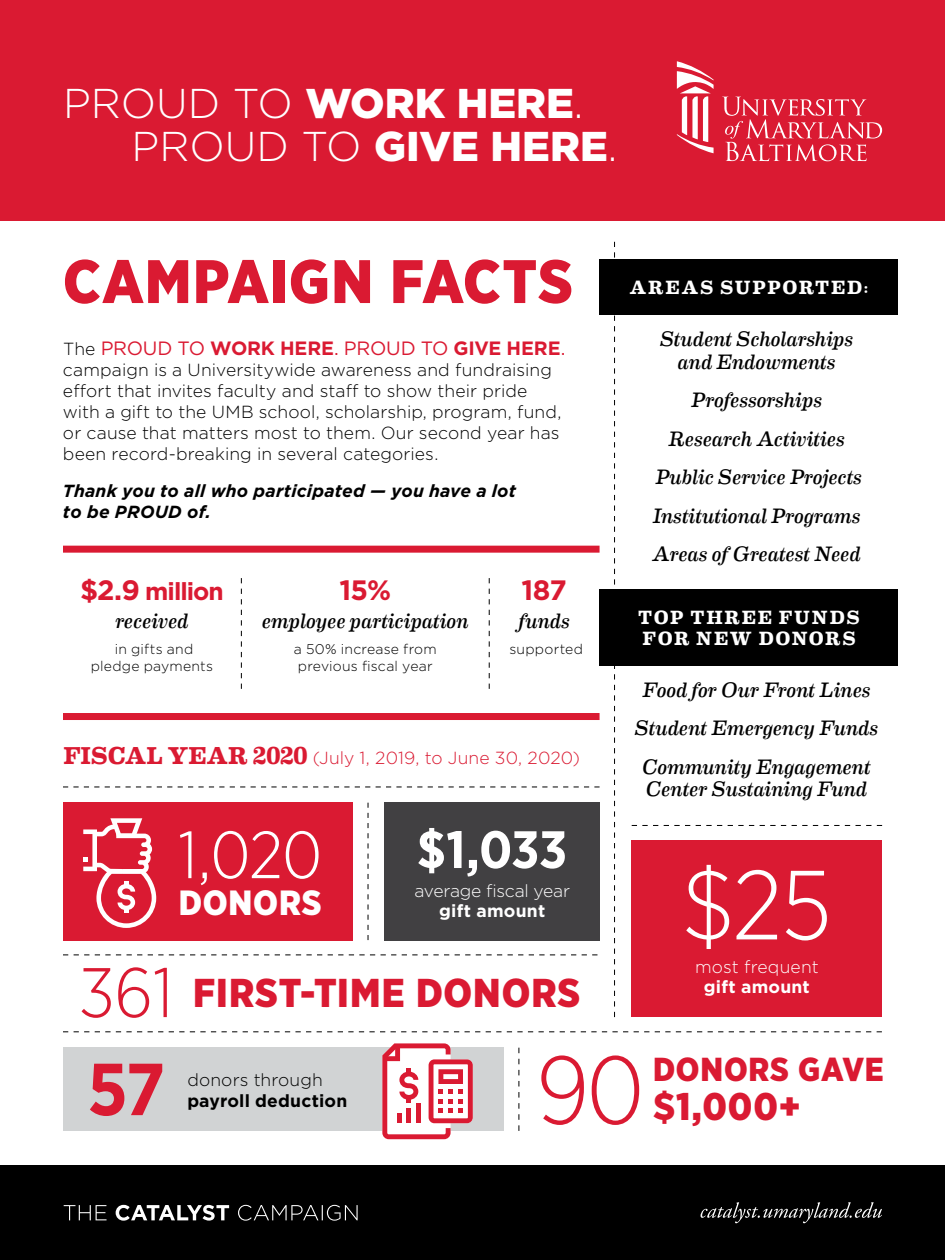
<style>
.page{position:relative;width:945px;height:1260px;background:#fff}
.page>*{position:absolute;margin:0;border:0;box-sizing:border-box;transform-origin:0 0}
.t1{font:300 98px "Gotham Narrow";color:#fff}
.t2{font:300 96.25px "Gotham Narrow";color:#da1a32}
.t3{font:700 73.5px "Gotham Narrow";color:#da1a32}
.t4{font:300 70px "Gotham Narrow";color:#da1a32}
.t5{font:300 66.5px "Gotham Narrow";color:#fff}
.t6{font:900 61.25px "Gotham Narrow";letter-spacing:.02em;color:#da1a32}
.t7{font:700 52.5px "Gotham Narrow";color:#fff}
.t8{font:300 41.65px/43.8px "Gotham";color:#fff}
.t9{font:900 40.25px "Gotham Narrow";letter-spacing:.025em;color:#da1a32}
.t10{font:900 38.5px "Gotham Narrow";color:#da1a32}
.t11{font:900 35px "Gotham Narrow";letter-spacing:.025em;color:#fff}
.t12{font:900 33.25px "Gotham Narrow";letter-spacing:.025em;color:#da1a32}
.t13{font:700 28px "Gotham";color:#da1a32}
.t14{font:700 24.5px "Gotham";letter-spacing:-.04em;color:#da1a32}
.t15{font:italic 21px/22.8px "Eames Century Modern";color:#000;text-align:center}
.t16{font:700 19.25px/21px "Eames Century Modern";letter-spacing:.09em;color:#fff}
.t17{font:19.25px "Gotham";letter-spacing:-.015em;color:#da1a32}
.t18{font:300 17.5px/21px "Gotham";letter-spacing:.005em;color:#000}
.t19{font:italic 700 17.5px/21px "Gotham";letter-spacing:.01em;color:#000}
.t20{font:300 17.5px "Gotham";letter-spacing:.005em;color:#da1a32}
.t21{font:300 17.5px/19.2px "Gotham";letter-spacing:-.01em;color:#fff;text-align:center}
.t22{font:300 17.5px/19.2px "Gotham";letter-spacing:.01em;color:#fff;text-align:center}
.t23{font:700 17.5px "Gotham";letter-spacing:.01em;color:#000}
.t24{font:300 14px/17.5px "Gotham";letter-spacing:.015em;color:#000;text-align:center}
.s1{font-weight:900}
.s2{font-weight:300;font-size:17.5px;color:#000}
.s3{font-weight:700}
.s4{font-size:28px}
.s5{font-family:"Eames Century Modern";font-weight:700;font-size:24.5px}
</style>
<div class="page">
<div style="left:632px;top:840px;width:250px;height:177px;background:#da1a32"></div>
<div style="left:0;top:0;width:945px;height:220px;background:#da1a32"></div>
<svg style="left:677px;top:61px;width:37px;height:92px"></svg>
<svg style="left:723px;top:97px;width:159px;height:64px"></svg>
<div style="left:63px;top:546px;width:537px;height:7px;background:#da1a32"></div>
<svg style="left:241px;top:578px;width:1px;height:111px"></svg>
<svg style="left:489px;top:578px;width:1px;height:111px"></svg>
<div style="left:63px;top:713px;width:537px;height:7px;background:#da1a32"></div>
<svg style="left:63px;top:787px;width:537px;height:1px"></svg>
<div style="left:63px;top:802px;width:289px;height:138px;background:#da1a32"></div>
<svg style="left:83px;top:818px;width:73px;height:110px"></svg>
<svg style="left:368px;top:803px;width:1px;height:137px"></svg>
<div style="left:384px;top:802px;width:216px;height:138px;background:#414042"></div>
<svg style="left:63px;top:954px;width:535px;height:1px"></svg>
<svg style="left:63px;top:1031px;width:819px;height:1px"></svg>
<div style="left:63px;top:1048px;width:440px;height:83px;background:#d1d3d4"></div>
<svg style="left:382px;top:1043px;width:91px;height:96px;background:#eea8b1"></svg>
<svg style="left:518px;top:1048px;width:1px;height:83px"></svg>
<svg style="left:614px;top:242px;width:1px;height:775px"></svg>
<div style="left:599px;top:259px;width:299px;height:56px;background:#000"></div>
<div style="left:599px;top:589px;width:299px;height:76px;background:#000"></div>
<svg style="left:632px;top:825px;width:250px;height:1px"></svg>
<div style="left:0;top:1166px;width:945px;height:94px;background:#000"></div>
<svg style="left:64px;top:1205px;width:294px;height:16px"></svg>
<svg style="left:701px;top:1202px;width:181px;height:21px"></svg>
<h1 class="t8" style="left:132px;top:80px;width:487px;text-indent:-69px">PROUD TO <span class="s1">WORK HERE</span>.<br>PROUD TO <span class="s1">GIVE HERE</span>.</h1>
<h1 class="t6" style="left:63px;top:241px;width:511px">CAMPAIGN FACTS</h1>
<p class="t17" style="left:63px;top:336px;width:504px"><span class="s2">The</span> PROUD TO <span class="s3">WORK HERE</span>. PROUD TO <span class="s3">GIVE HERE</span>.</p>
<p class="t18" style="left:63px;top:359px;width:500px">campaign is a Universitywide awareness and fundraising effort that invites faculty and staff to show their pride with a gift to the UMB school, scholarship, program, fund, or cause that matters most to them. Our second year has been record-breaking in several categories.</p>
<p class="t19" style="left:63px;top:480px;width:455px">Thank you to all who participated — you have a lot to be PROUD of.</p>
<p class="t14" style="left:80px;top:576px;width:145px"><span class="s4">$2.9</span> million</p>
<p class="t15" style="left:115px;top:608px;width:75px">received</p>
<p class="t24" style="left:91px;top:640px;width:124px">in gifts and pledge payments</p>
<p class="t13" style="left:339px;top:572px;width:53px">15%</p>
<p class="t15" style="left:262px;top:608px;width:208px">employee participation</p>
<p class="t24" style="left:294px;top:640px;width:144px;text-align:left">a 50% increase from previous fiscal year</p>
<p class="t13" style="left:522px;top:572px;width:47px">187</p>
<p class="t15" style="left:518px;top:608px;width:53px">funds</p>
<p class="t24" style="left:510px;top:640px;width:75px">supported</p>
<p class="t20" style="left:63px;top:746px;width:518px"><span class="s5">FISCAL YEAR 2020</span> (July 1, 2019, to June 30, 2020)</p>
<p class="t5" style="left:178px;top:814px;width:146px">1,020</p>
<p class="t11" style="left:179px;top:879px;width:144px">DONORS</p>
<p class="t7" style="left:417px;top:816px;width:152px">$1,033</p>
<p class="t21" style="left:415px;top:881px;width:157px">average fiscal year <span class="s3">gift amount</span></p>
<p class="t4" style="left:79px;top:950px;width:96px">361</p>
<p class="t9" style="left:193px;top:966px;width:389px">FIRST-TIME DONORS</p>
<p class="t16" style="left:629px;top:276px;width:241px">AREAS SUPPORTED:</p>
<p class="t15" style="left:660px;top:326px;width:195px">Student Scholarships and Endowments</p>
<p class="t15" style="left:691px;top:387px;width:132px">Professorships</p>
<p class="t15" style="left:668px;top:426px;width:178px">Research Activities</p>
<p class="t15" style="left:655px;top:464px;width:208px">Public Service Projects</p>
<p class="t15" style="left:653px;top:503px;width:209px">Institutional Programs</p>
<p class="t15" style="left:652px;top:541px;width:210px">Areas of Greatest Need</p>
<p class="t16" style="left:638px;top:606px;width:223px">TOP THREE FUNDS<br>FOR NEW DONORS</p>
<p class="t15" style="left:643px;top:677px;width:230px">Food for Our Front Lines</p>
<p class="t15" style="left:635px;top:715px;width:245px">Student Emergency Funds</p>
<p class="t15" style="left:642px;top:754px;width:230px;text-align:left">Community Engagement<br>Center Sustaining Fund</p>
<p class="t1" style="left:682px;top:845px;width:152px">$25</p>
<p class="t22" style="left:695px;top:957px;width:125px">most frequent <span class="s3">gift amount</span></p>
<p class="t3" style="left:88px;top:1042px;width:79px">57</p>
<p class="t18" style="left:187px;top:1069px;width:137px">donors through</p>
<p class="t23" style="left:187px;top:1089px;width:162px">payroll deduction</p>
<p class="t2" style="left:536px;top:1031px;width:110px">90</p>
<p class="t12" style="left:653px;top:1048px;width:232px">DONORS GAVE</p>
<p class="t10" style="left:653px;top:1081px;width:149px">$1,000+</p>
</div>
